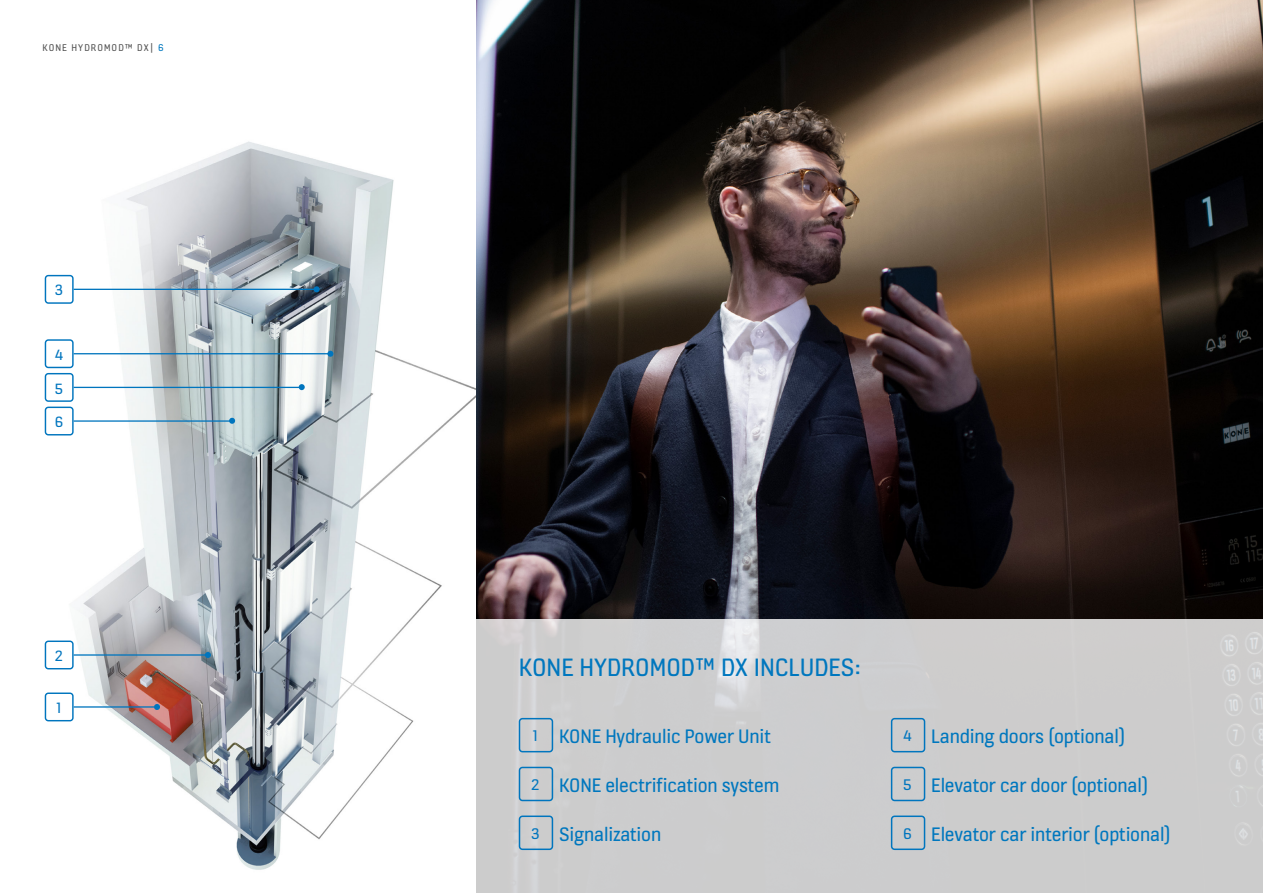
<style>
.page{position:relative;width:1263px;height:893px;background:#fff}
.page>*{position:absolute;margin:0;border:0;box-sizing:border-box;transform-origin:0 0}
.Headline__Blue__Smaller_18_pt{font:27px "KONE Information v 13";color:#0077be}
.Numbered_headline__blue{font:21px "KONE Information";letter-spacing:-.01em;color:#0077be}
.Numbered_list__number{font:16.5px "KONE Information v 13";color:#0075be}
.Numbered_list__number-2{font:16.05px "KONE Information v 13";color:#0075be}
.t1{font:10.5px "KONE Information v 13";letter-spacing:.1em;color:#555}
.s1{color:#0077be}
</style>
<div class="page">
<img style="left:62px;top:141px;width:414px;height:729px">
<img style="left:476px;top:0;width:787px;height:619px">
<div style="left:476px;top:619px;width:787px;height:274px;background:#cdcccd"></div>
<div style="left:519px;top:718px;width:34px;height:34px;border:2px solid #0075be;border-radius:3px"></div>
<div style="left:519px;top:815px;width:34px;height:35px;border:2px solid #0075be;border-radius:3px"></div>
<div style="left:519px;top:767px;width:34px;height:34px;border:2px solid #0075be;border-radius:3px"></div>
<div style="left:891px;top:767px;width:34px;height:34px;border:2px solid #0075be;border-radius:3px"></div>
<div style="left:891px;top:718px;width:34px;height:34px;border:2px solid #0075be;border-radius:3px"></div>
<div style="left:891px;top:815px;width:34px;height:35px;border:2px solid #0075be;border-radius:3px"></div>
<hr style="left:74px;top:706px;width:80px;height:2px;background:#0075be">
<hr style="left:74px;top:654px;width:134px;height:2px;background:#0075be">
<hr style="left:74px;top:289px;width:243px;height:1px;background:#0075be">
<hr style="left:74px;top:353px;width:256px;height:1px;background:#0075be">
<hr style="left:74px;top:420px;width:158px;height:2px;background:#0075be">
<hr style="left:74px;top:387px;width:228px;height:1px;background:#0075be">
<svg style="left:154px;top:704px;width:6px;height:6px"></svg>
<svg style="left:205px;top:652px;width:6px;height:6px"></svg>
<svg style="left:314px;top:286px;width:6px;height:6px"></svg>
<svg style="left:327px;top:351px;width:6px;height:6px"></svg>
<svg style="left:229px;top:418px;width:6px;height:6px"></svg>
<svg style="left:299px;top:384px;width:6px;height:6px"></svg>
<div style="left:45px;top:692px;width:29px;height:29px;border:1px solid #0075be;border-radius:3px"></div>
<div style="left:45px;top:275px;width:29px;height:29px;border:1px solid #0075be;border-radius:3px"></div>
<div style="left:45px;top:339px;width:29px;height:29px;border:1px solid #0075be;border-radius:3px"></div>
<div style="left:45px;top:407px;width:29px;height:28px;border:1px solid #0075be;border-radius:3px"></div>
<div style="left:45px;top:640px;width:29px;height:29px;border:1px solid #0075be;border-radius:3px"></div>
<div style="left:45px;top:373px;width:29px;height:29px;border:1px solid #0075be;border-radius:3px"></div>
<p class="t1" style="left:43px;top:40px;width:123px">KONE HYDROMOD™ DX| <span class="s1">6</span></p>
<p class="Numbered_list__number-2" style="left:55px;top:280px;width:10px">3</p>
<p class="Numbered_list__number-2" style="left:55px;top:344px;width:10px">4</p>
<p class="Numbered_list__number-2" style="left:55px;top:378px;width:10px">5</p>
<p class="Numbered_list__number-2" style="left:55px;top:411px;width:10px">6</p>
<p class="Numbered_list__number-2" style="left:55px;top:645px;width:9px">2</p>
<p class="Numbered_list__number-2" style="left:56px;top:697px;width:7px">1</p>
<p class="Headline__Blue__Smaller_18_pt" style="left:519px;top:649px;width:344px">KONE HYDROMOD™ DX INCLUDES:</p>
<p class="Numbered_list__number" style="left:532px;top:725px;width:7px">1</p>
<p class="Numbered_headline__blue" style="left:559px;top:722px;width:213px">KONE Hydraulic Power Unit</p>
<p class="Numbered_list__number" style="left:903px;top:725px;width:10px">4</p>
<p class="Numbered_headline__blue" style="left:931px;top:722px;width:195px">Landing doors (optional)</p>
<p class="Numbered_list__number" style="left:531px;top:774px;width:10px">2</p>
<p class="Numbered_headline__blue" style="left:559px;top:770px;width:222px">KONE electrification system</p>
<p class="Numbered_list__number" style="left:903px;top:774px;width:10px">5</p>
<p class="Numbered_headline__blue" style="left:931px;top:770px;width:218px">Elevator car door (optional)</p>
<p class="Numbered_list__number" style="left:531px;top:823px;width:10px">3</p>
<p class="Numbered_headline__blue" style="left:559px;top:819px;width:104px">Signalization</p>
<p class="Numbered_list__number" style="left:903px;top:823px;width:10px">6</p>
<p class="Numbered_headline__blue" style="left:931px;top:819px;width:241px">Elevator car interior (optional)</p>
</div>
